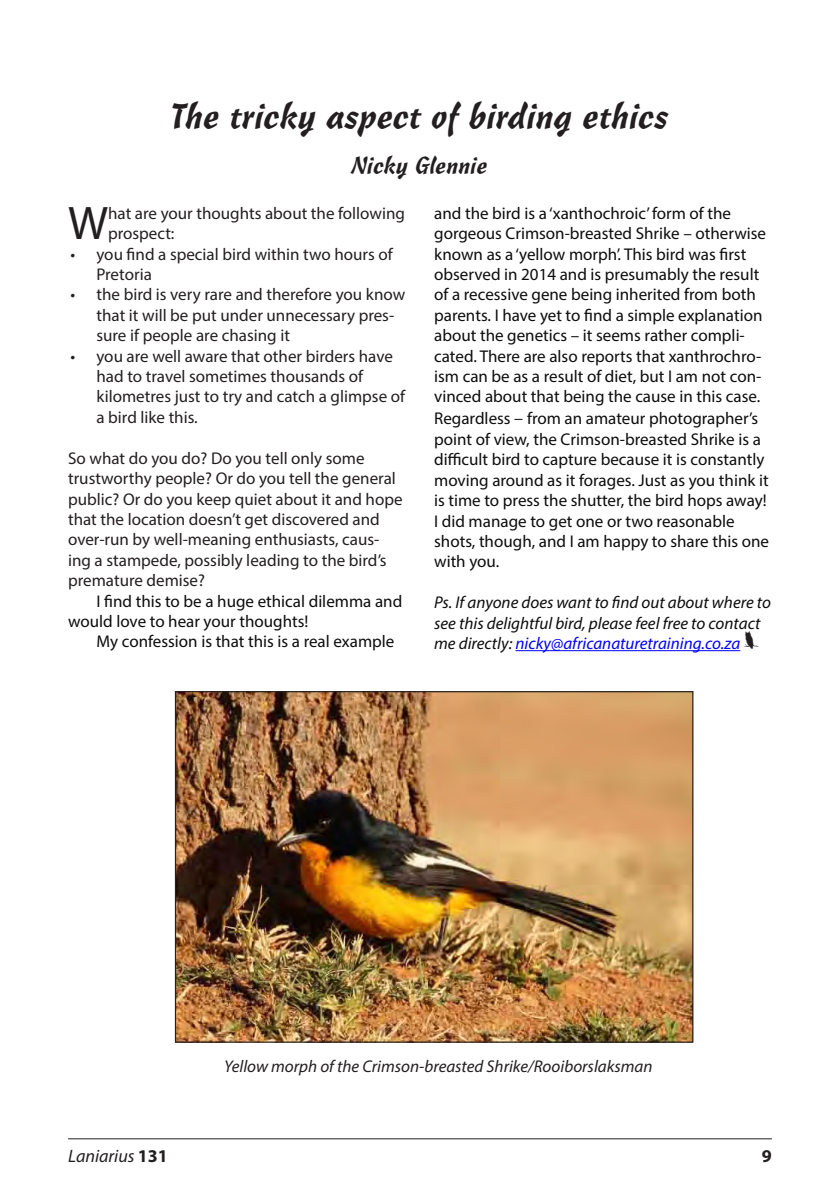
<style>
.page{position:relative;width:840px;height:1191px;background:#fff}
.page>*{position:absolute;margin:0;border:0;box-sizing:border-box;transform-origin:0 0}
.drop_cap_body_text{font:47.2px "Myriad Pro";color:#231f20}
.headline{font:36px "Freehand 471 BT";color:#231f20}
.body_text_no_indent{font:30px "Animals 1 Regular";color:#231f20}
.author{font:24px "Freehand 471 BT";color:#231f20}
.t1{font:italic 18px "Myriad Pro";color:#231f20}
.t2{font:700 18px "Myriad Pro";color:#231f20}
.body_text{font:17px/20.4px "Myriad Pro";color:#0d0d0d}
.bullet{font:17px/20.4px "Myriad Pro";color:#231f20}
.body_text_no_indent-2{font:17px/20.4px "Myriad Pro";color:#231f20}
.body_text_no_indent-3{font:italic 17px/20.4px "Myriad Pro";color:#0d0d0d}
.t3{font:italic 17px "Myriad Pro";color:#231f20}
.drop_cap_body_text-2{font:17px/20.4px "Myriad Pro";color:#231f20}
.s1{font-size:18px;color:#231f20}
.s2{color:#00f}
.s3{font-weight:700;font-style:normal}
</style>
<div class="page">
<hr style="left:68px;top:1138px;width:703px;height:1px;background:#231f20">
<hr style="left:515px;top:650px;width:224px;height:1px;background:#00f">
<img style="left:177px;top:693px;width:514px;height:347px">
<p class="headline" style="left:170px;top:95px;width:500px">The tricky aspect of birding ethics</p>
<p class="author" style="left:351px;top:151px;width:138px">Nicky Glennie</p>
<p class="drop_cap_body_text" style="left:68px;top:194px;width:41px">W</p>
<p class="drop_cap_body_text-2" style="left:108px;top:203px;width:298px">hat are your thoughts about the following prospect:</p>
<p class="bullet" style="left:96px;top:243px;width:297px;text-indent:-26px">• you find a special bird within two hours of<br>Pretoria</p>
<p class="bullet" style="left:96px;top:284px;width:310px;text-indent:-26px">• the bird is very rare and therefore you know that it will be put under unnecessary pres&shy;sure if people are chasing it</p>
<p class="bullet" style="left:96px;top:345px;width:310px;text-indent:-26px">• you are well aware that other birders have had to travel sometimes thousands of kilometres just to try and catch a glimpse of a bird like this.</p>
<p class="body_text_no_indent-2" style="left:68px;top:447px;width:336px">So what do you do? Do you tell only some trustworthy people? Or do you tell the general public? Or do you keep quiet about it and hope that the location doesn’t get discovered and over-run by well-meaning enthusiasts, caus&shy;ing a stampede, possibly leading to the bird’s premature demise?</p>
<p class="body_text" style="left:68px;top:590px;width:335px;text-indent:28px">I find this to be a huge ethical dilemma and would love to hear your thoughts!</p>
<p class="body_text" style="left:96px;top:631px;width:299px">My confession is that this is a real example</p>
<p class="body_text" style="left:434px;top:203px;width:333px">and the bird is a ‘xanthochroic’ form of the gorgeous Crimson-breasted Shrike – otherwise known as a ‘yellow morph’. This bird was first observed in 2014 and is presumably the result of a recessive gene being inherited from both parents. I have yet to find a simple explanation about the genetics – it seems rather compli&shy;cated. There are also reports that xanthrochro&shy;ism can be as a result of diet, but I am not con&shy;vinced about that being the cause in this case.</p>
<p class="body_text" style="left:434px;top:408px;width:336px">Regardless <span class="s1">–</span> from an amateur photographer’s point of view, the Crimson-breasted Shrike is a difficult bird to capture because it is constantly moving around as it forages. Just as you think it is time to press the shutter, the bird hops away!<br>I did manage to get one or two reasonable shots, though, and I am happy to share this one with you.</p>
<p class="body_text_no_indent-3" style="left:434px;top:592px;width:338px">Ps. If anyone does want to find out about where to see this delightful bird, please feel free to contact me directly: <span class="s2">nicky@africanaturetraining.co.za</span></p>
<p class="body_text_no_indent" style="left:744px;top:621px;width:16px">k</p>
<p class="t3" style="left:224px;top:1055px;width:429px">Yellow morph of the Crimson-breasted Shrike/Rooiborslaksman</p>
<p class="t1" style="left:68px;top:1144px;width:101px">Laniarius <span class="s3">131</span></p>
<p class="t2" style="left:761px;top:1144px;width:11px">9</p>
</div>
